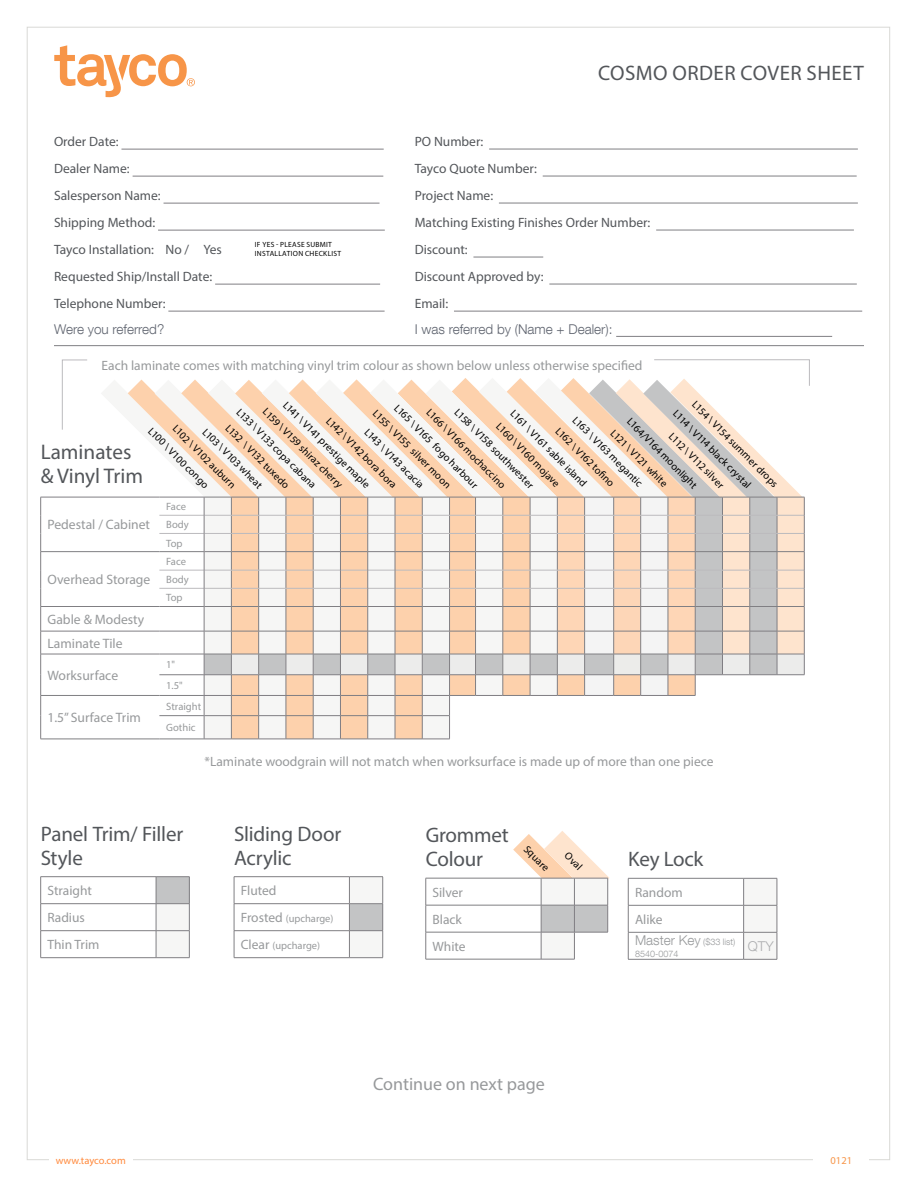
<style>
.page{position:relative;width:918px;height:1188px;background:#fff}
.page>*{position:absolute;margin:0;border:0;box-sizing:border-box;transform-origin:0 0}
.t1{font:21.15px/24.3px "Myriad Pro";color:#53565a}
.t2{font:21px/24px "Myriad Pro";letter-spacing:-.01em;color:#53565a}
.t3{font:21px "Myriad Pro";letter-spacing:.02em;color:#53565a}
.t4{font:18px "Myriad Pro";color:#97999b}
.t5{font:13.65px/23.7px "Myriad Pro";color:#97999b}
.t6{font:13.5px "Myriad Pro";color:#53565a}
.t7{font:13.5px/27px "Myriad Pro";color:#97999b}
.t8{font:300 13.5px "Helvetica Neue LT Com";color:#5f646f}
.t9{font:300 13.5px "Helvetica Neue LT Com";color:#97999b}
.t10{font:300 13.5px "Helvetica Neue LT Com";color:#acadaf}
.t11{font:10.65px/18.1px "Myriad Pro";color:#97999b}
.t12{font:10.5px/17.5px "Myriad Pro";color:#000}
.t13{font:10.5px "Myriad Pro";color:#97999b}
.t14{font:10.5px "Myriad Pro";letter-spacing:-.005em;color:#ff8a3d}
.t15{font:10.5px "Myriad Pro";color:#f79548}
.t16{font:300 9px "Helvetica Neue LT Com";color:#97999b}
.t17{font:7.5px/9px "Myriad Pro";letter-spacing:.04em;color:#000}
.s1{font-size:13.5px}
.s2{font-size:9px}
</style>
<div class="page">
<hr style="left:54px;top:345px;width:810px;height:1px;background:#807f83">
<hr style="left:121px;top:149px;width:263px;height:1px;background:#807f83">
<hr style="left:489px;top:149px;width:369px;height:1px;background:#807f83">
<hr style="left:133px;top:176px;width:250px;height:1px;background:#807f83">
<hr style="left:543px;top:176px;width:314px;height:1px;background:#807f83">
<hr style="left:164px;top:203px;width:216px;height:1px;background:#807f83">
<hr style="left:499px;top:203px;width:359px;height:1px;background:#807f83">
<hr style="left:158px;top:230px;width:227px;height:1px;background:#807f83">
<hr style="left:656px;top:230px;width:198px;height:1px;background:#807f83">
<hr style="left:473px;top:257px;width:70px;height:1px;background:#807f83">
<hr style="left:215px;top:284px;width:165px;height:1px;background:#807f83">
<hr style="left:549px;top:284px;width:308px;height:1px;background:#807f83">
<hr style="left:168px;top:311px;width:217px;height:1px;background:#807f83">
<hr style="left:454px;top:311px;width:408px;height:1px;background:#807f83">
<svg style="left:54px;top:45px;width:141px;height:53px"></svg>
<hr style="left:628px;top:959px;width:116px;height:1px;background:#807f83">
<hr style="left:744px;top:959px;width:33px;height:1px;background:#807f83">
<svg style="left:628px;top:877px;width:150px;height:82px"></svg>
<hr style="left:234px;top:876px;width:115px;height:1px;background:#807f83">
<hr style="left:349px;top:876px;width:34px;height:1px;background:#807f83">
<svg style="left:234px;top:877px;width:149px;height:81px"></svg>
<hr style="left:426px;top:959px;width:115px;height:1px;background:#807f83">
<hr style="left:541px;top:959px;width:34px;height:1px;background:#807e83">
<svg style="left:426px;top:831px;width:183px;height:128px"></svg>
<hr style="left:574px;top:932px;width:34px;height:1px;background:#807e83">
<hr style="left:40px;top:551px;width:119px;height:1px;background:#807f83">
<hr style="left:40px;top:606px;width:119px;height:1px;background:#807f83">
<hr style="left:40px;top:631px;width:119px;height:1px;background:#807f83">
<hr style="left:40px;top:654px;width:119px;height:1px;background:#807f83">
<hr style="left:40px;top:695px;width:119px;height:1px;background:#807f83">
<hr style="left:40px;top:739px;width:119px;height:1px;background:#807f83">
<svg style="left:40px;top:498px;width:1px;height:241px"></svg>
<hr style="left:40px;top:497px;width:119px;height:1px;background:#807f83">
<svg style="left:101px;top:359px;width:709px;height:381px"></svg>
<svg style="left:62px;top:360px;width:25px;height:70px"></svg>
<hr style="left:40px;top:876px;width:116px;height:1px;background:#807f83">
<hr style="left:156px;top:876px;width:34px;height:1px;background:#807f83">
<svg style="left:40px;top:877px;width:150px;height:81px"></svg>
<hr style="left:616px;top:336px;width:216px;height:1px;background:#807f83">
<h2 class="t3" style="left:598px;top:61px;width:267px">COSMO ORDER COVER SHEET</h2>
<p class="t6" style="left:54px;top:133px;width:66px">Order Date:</p>
<p class="t6" style="left:415px;top:133px;width:70px">PO Number:</p>
<p class="t6" style="left:54px;top:160px;width:77px">Dealer Name:</p>
<p class="t6" style="left:415px;top:160px;width:124px">Tayco Quote Number:</p>
<p class="t6" style="left:54px;top:187px;width:108px">Salesperson Name:</p>
<p class="t6" style="left:415px;top:187px;width:80px">Project Name:</p>
<p class="t6" style="left:54px;top:214px;width:103px">Shipping Method:</p>
<p class="t6" style="left:415px;top:214px;width:237px">Matching Existing Finishes Order Number:</p>
<p class="t6" style="left:54px;top:241px;width:169px">Tayco Installation: No / Yes</p>
<p class="t6" style="left:415px;top:241px;width:55px">Discount:</p>
<p class="t6" style="left:54px;top:268px;width:160px">Requested Ship/Install Date:</p>
<p class="t6" style="left:415px;top:268px;width:130px">Discount Approved by:</p>
<p class="t6" style="left:54px;top:295px;width:113px">Telephone Number:</p>
<p class="t6" style="left:415px;top:295px;width:35px">Email:</p>
<p class="t17" style="left:255px;top:240px;width:88px">IF YES - PLEASE SUBMIT<br>INSTALLATION CHECKLIST</p>
<p class="t8" style="left:54px;top:321px;width:112px">Were you referred?</p>
<p class="t8" style="left:415px;top:321px;width:199px">I was referred by (Name + Dealer):</p>
<p class="t7" style="left:102px;top:352px;width:542px">Each laminate comes with matching vinyl trim colour as shown below unless otherwise specified</p>
<p class="t12" style="left:518px;top:406px;width:105px;rotate:45deg">L161 \ V161 sable island</p>
<p class="t12" style="left:700px;top:396px;width:118px;rotate:45deg">L154 \ V154 summer drops</p>
<p class="t12" style="left:291px;top:397px;width:119px;rotate:45deg">L141 \ V141 prestige maple</p>
<p class="t12" style="left:402px;top:400px;width:115px;rotate:45deg">L165 \ V165 fogo harbour</p>
<p class="t12" style="left:271px;top:404px;width:110px;rotate:45deg">L159 \ V159 shiraz cherry</p>
<p class="t12" style="left:245px;top:404px;width:109px;rotate:45deg">L133 \ V133 copa cabana</p>
<p class="t12" style="left:463px;top:404px;width:109px;rotate:45deg">L158 \ V158 southwester</p>
<p class="t12" style="left:635px;top:414px;width:96px;rotate:45deg">L164/V164 moonlight</p>
<p class="t12" style="left:435px;top:404px;width:109px;rotate:45deg">L166 \ V166 mochaccino</p>
<p class="t12" style="left:381px;top:405px;width:107px;rotate:45deg">L155 \ V155 silver moon</p>
<p class="t12" style="left:681px;top:406px;width:107px;rotate:45deg">L114 \ V114 black crystal</p>
<p class="t12" style="left:593px;top:400px;width:113px;text-indent:36px;rotate:45deg">L121 \ V121 white<br>L163 \ V163 megantic</p>
<p class="t12" style="left:334px;top:413px;width:97px;rotate:45deg">L142 \ V142 bora bora</p>
<p class="t12" style="left:504px;top:418px;width:87px;rotate:45deg">L160 \ V160 mojave</p>
<p class="t12" style="left:234px;top:420px;width:87px;rotate:45deg">L132 \ V132 tuxedo</p>
<p class="t12" style="left:181px;top:421px;width:86px;rotate:45deg">L102 \ V102 auburn</p>
<p class="t12" style="left:156px;top:423px;width:82px;rotate:45deg">L100 \ V100 congo</p>
<p class="t12" style="left:564px;top:423px;width:80px;rotate:45deg">L162 \ V162 tofi no</p>
<p class="t12" style="left:211px;top:424px;width:81px;rotate:45deg">L103 \ V103 wheat</p>
<p class="t12" style="left:373px;top:424px;width:81px;rotate:45deg">L143 \ V143 acacia</p>
<p class="t12" style="left:677px;top:429px;width:75px;rotate:45deg">L112 \ V112 silver</p>
<h1 class="t1" style="left:41px;top:440px;width:104px">Laminates &amp; Vinyl Trim</h1>
<h3 class="t5" style="left:48px;top:513px;width:104px">Pedestal / Cabinet</h3>
<p class="t11" style="left:166px;top:497px;width:24px">Face<br>Body<br>Top</p>
<h3 class="t5" style="left:48px;top:568px;width:104px">Overhead Storage</h3>
<p class="t11" style="left:166px;top:552px;width:24px">Face<br>Body<br>Top</p>
<h3 class="t5" style="left:48px;top:607px;width:98px">Gable &amp; Modesty<br>Laminate Tile</h3>
<h3 class="t5" style="left:48px;top:663px;width:72px">Worksurface</h3>
<p class="t11" style="left:166px;top:654px;width:18px;line-height:20.7px">1"<br>1.5"</p>
<h3 class="t5" style="left:48px;top:706px;width:95px">1.5” Surface Trim</h3>
<p class="t11" style="left:166px;top:695px;width:36px;line-height:21.8px">Straight<br>Gothic</p>
<p class="t7" style="left:204px;top:748px;width:511px">*Laminate woodgrain will not match when worksurface is made up of more than one piece</p>
<h2 class="t2" style="left:41px;top:821px;width:144px">Panel Trim/ Filler<br>Style</h2>
<p class="t7" style="left:47px;top:877px;width:54px">Straight<br>Radius<br>Thin Trim</p>
<h2 class="t2" style="left:234px;top:821px;width:109px">Sliding Door<br>Acrylic</h2>
<p class="t7" style="left:241px;top:877px;width:37px">Fluted</p>
<p class="t13" style="left:241px;top:912px;width:94px"><span class="s1">Frosted</span> (upcharge)</p>
<p class="t13" style="left:241px;top:939px;width:81px"><span class="s1">Clear</span> (upcharge)</p>
<h2 class="t2" style="left:426px;top:823px;width:84px">Grommet<br>Colour</h2>
<p class="t7" style="left:433px;top:879px;width:35px">Silver<br>Black<br>White</p>
<p class="t12" style="left:532px;top:841px;width:33px;rotate:45deg">Square</p>
<p class="t12" style="left:573px;top:848px;width:22px;rotate:45deg">Oval</p>
<h2 class="t2" style="left:628px;top:847px;width:77px">Key Lock</h2>
<p class="t7" style="left:635px;top:879px;width:49px">Random<br>Alike</p>
<p class="t9" style="left:635px;top:932px;width:102px">Master Key <span class="s2">($33 list)</span></p>
<p class="t16" style="left:635px;top:948px;width:45px">8540-0074</p>
<p class="t10" style="left:748px;top:938px;width:27px">QTY</p>
<p class="t14" style="left:56px;top:1154px;width:71px">www.tayco.com</p>
<h3 class="t4" style="left:373px;top:1073px;width:173px">Continue on next page</h3>
<p class="t15" style="left:831px;top:1154px;width:23px">0121</p>
</div>
